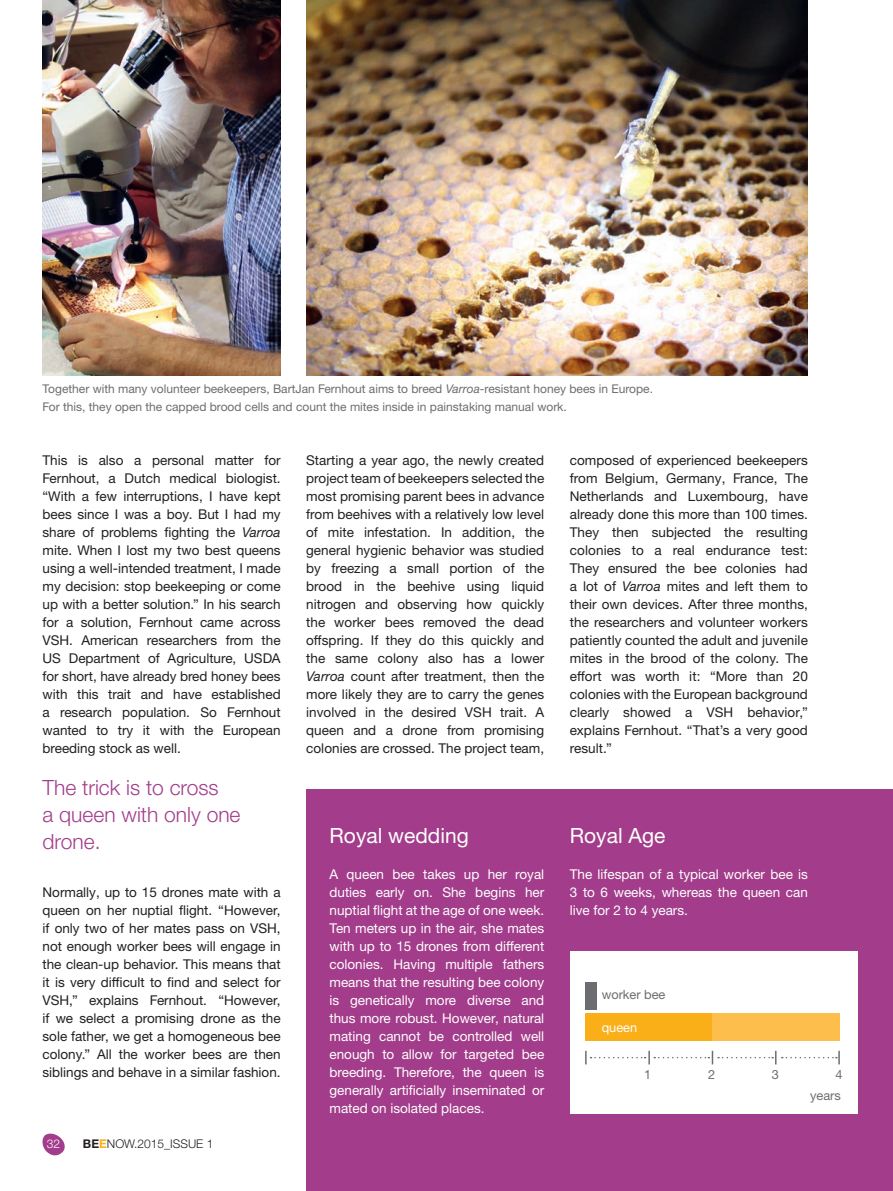
<style>
.page{position:relative;width:893px;height:1191px;background:#fff}
.page>*{position:absolute;margin:0;border:0;box-sizing:border-box;transform-origin:0 0}
.Copy_Highligt_14pt_Z{font:300 21px/27px "Helvetica Neue LT Pro";color:#a33d8b}
.Subhead_roman_14pt_g{font:21px "Helvetica Neue LTW1 G";color:#fff}
.Copy_9pt_schwarz{font:13.5px/18px "Helvetica Neue LTW1 G";color:#231f20;text-align:justify}
.Copy_9pt_schwarz-2{font:13.5px/18px "Helvetica Neue LTW1 G";color:#fff;text-align:justify}
.Bildunterschrift_8pt{font:12.75px "Helvetica Neue LTW1 G";color:#6c6d70}
.Bildunterschrift_8pt-2{font:12.75px "Helvetica Neue LTW1 G";color:#fff}
.Bildunterschrift_8pt-3{font:12px "Helvetica Neue LTW1 G";color:#6c6d70}
.t1{font:300 12px "Helvetica Neue LT Pro";color:#231f20}
.t2{font:300 12px "Helvetica Neue LT Pro";color:#fff}
.s1{font-style:italic}
.s2{font-family:"Helvetica Neue LTW1 G";font-weight:700}
.s3{font-family:"Helvetica Neue LTW1 G";font-weight:700;color:#faaf18}
</style>
<div class="page">
<svg style="left:42px;top:1133px;width:23px;height:23px"></svg>
<div style="left:306px;top:789px;width:587px;height:402px;background:#a33d8b"></div>
<img style="left:43px;top:0;width:238px;height:375px">
<div style="left:570px;top:951px;width:287px;height:162px;background:#fff"></div>
<img style="left:306px;top:0;width:502px;height:375px">
<div style="left:585px;top:982px;width:12px;height:27px;background:#6c6d70"></div>
<div style="left:585px;top:1013px;width:128px;height:28px;background:#faaf18"></div>
<div style="left:713px;top:1013px;width:127px;height:28px;background:#fdbe4c"></div>
<svg style="left:782px;top:1050px;width:58px;height:14px"></svg>
<svg style="left:585px;top:1050px;width:191px;height:14px"></svg>
<p class="Bildunterschrift_8pt-3" style="left:43px;top:381px;width:612px">Together with many volunteer beekeepers, BartJan Fernhout aims to breed <span class="s1">Varroa</span>-resistant honey bees in Europe.</p>
<p class="Bildunterschrift_8pt-3" style="left:43px;top:399px;width:526px">For this, they open the capped brood cells and count the mites inside in painstaking manual work.</p>
<p class="Copy_9pt_schwarz" style="left:43px;top:451px;width:240px">This is also a personal matter for Fernhout, a Dutch medical biologist. “With a few interruptions, I have kept bees since I was a boy. But I had my share of problems fighting the <span class="s1">Varroa </span>mite. When I lost my two best queens using a well-intended treatment, I made my decision: stop beekeeping or come up with a better solution.” In his search for a solution, Fernhout came across VSH. American researchers from the US Department of Agriculture, USDA for short, have already bred honey bees with this trait and have established a research population. So Fernhout wanted to try it with the European breeding stock as well.</p>
<p class="Copy_Highligt_14pt_Z" style="left:43px;top:773px;width:200px">The trick is to cross<br>a queen with only one drone.</p>
<p class="Copy_9pt_schwarz" style="left:43px;top:883px;width:240px">Normally, up to 15 drones mate with a queen on her nuptial flight. “However, if only two of her mates pass on VSH, not enough worker bees will engage in the clean-up behavior. This means that it is very difficult to find and select for VSH,” explains Fernhout. “However, if we select a promising drone as the sole father, we get a homogeneous bee colony.” All the worker bees are then siblings and behave in a similar fashion.</p>
<p class="t2" style="left:47px;top:1136px;width:15px">32</p>
<p class="t1" style="left:83px;top:1136px;width:132px"><span class="s2">BE</span><span class="s3">E</span>NOW.2015_ISSUE 1</p>
<p class="Copy_9pt_schwarz" style="left:306px;top:451px;width:240px">Starting a year ago, the newly created project team of beekeepers selected the most promising parent bees in advance from beehives with a relatively low level of mite infestation. In addition, the general hygienic behavior was studied by freezing a small portion of the brood in the beehive using liquid nitrogen and observing how quickly the worker bees removed the dead offspring. If they do this quickly and the same colony also has a lower <span class="s1">Varroa</span> count after treatment, then the more likely they are to carry the genes involved in the desired VSH trait. A queen and a drone from promising colonies are crossed. The project team,</p>
<p class="Copy_9pt_schwarz" style="left:570px;top:451px;width:240px">composed of experienced beekeepers from Belgium, Germany, France, The Netherlands and Luxembourg, have already done this more than 100 times.<br>They then subjected the resulting colonies to a real endurance test:<br>They ensured the bee colonies had a lot of <span class="s1">Varroa</span> mites and left them to their own devices. After three months, the researchers and volunteer workers patiently counted the adult and juvenile mites in the brood of the colony. The effort was worth it: “More than 20 colonies with the European background clearly showed a VSH behavior,” explains Fernhout. “That’s a very good result.”</p>
<p class="Subhead_roman_14pt_g" style="left:330px;top:822px;width:141px">Royal wedding</p>
<p class="Copy_9pt_schwarz-2" style="left:330px;top:865px;width:216px">A queen bee takes up her royal duties early on. She begins her nuptial flight at the age of one week.<br>Ten meters up in the air, she mates with up to 15 drones from different colonies. Having multiple fathers means that the resulting bee colony is genetically more diverse and thus more robust. However, natural mating cannot be controlled well enough to allow for targeted bee breeding. Therefore, the queen is generally artificially inseminated or mated on isolated places.</p>
<p class="Subhead_roman_14pt_g" style="left:570px;top:822px;width:97px">Royal Age</p>
<p class="Copy_9pt_schwarz-2" style="left:570px;top:865px;width:240px">The lifespan of a typical worker bee is 3 to 6 weeks, whereas the queen can live for 2 to 4 years.</p>
<p class="Bildunterschrift_8pt" style="left:602px;top:986px;width:65px">worker bee</p>
<p class="Bildunterschrift_8pt-2" style="left:602px;top:1019px;width:37px">queen</p>
<p class="Bildunterschrift_8pt" style="left:644px;top:1066px;width:9px">1</p>
<p class="Bildunterschrift_8pt" style="left:708px;top:1066px;width:9px">2</p>
<p class="Bildunterschrift_8pt" style="left:772px;top:1066px;width:9px">3</p>
<p class="Bildunterschrift_8pt" style="left:836px;top:1066px;width:9px">4</p>
<p class="Bildunterschrift_8pt" style="left:810px;top:1087px;width:32px">years</p>
</div>
